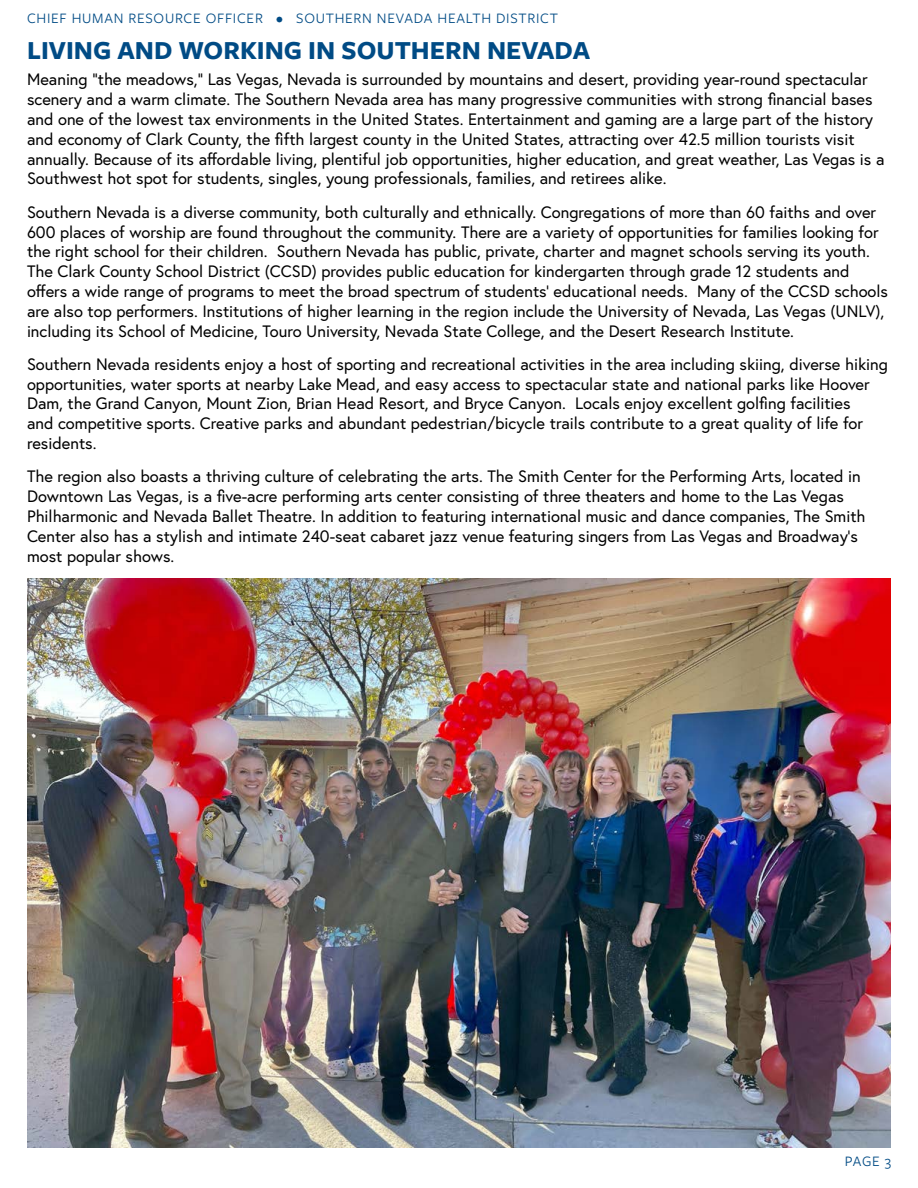
<style>
.page{position:relative;width:918px;height:1188px;background:#fff}
.page>*{position:absolute;margin:0;border:0;box-sizing:border-box;transform-origin:0 0}
.t1{font:700 27px "Freight Sans Pro";color:#004b85}
.t2{font:16.5px/19.8px "Europa";color:#000}
.t3{font:15px "Freight Sans Pro";letter-spacing:.05em;color:#004b85}
</style>
<div class="page">
<img style="left:27px;top:579px;width:864px;height:569px">
<p class="t3" style="left:27px;top:8px;width:532px">CHIEF HUMAN RESOURCE OFFICER • SOUTHERN NEVADA HEALTH DISTRICT</p>
<h1 class="t1" style="left:27px;top:31px;width:565px">LIVING AND WORKING IN SOUTHERN NEVADA</h1>
<p class="t2" style="left:27px;top:69px;width:859px">Meaning “the meadows,” Las Vegas, Nevada is surrounded by mountains and desert, providing year-round spectacular scenery and a warm climate. The Southern Nevada area has many progressive communities with strong financial bases and one of the lowest tax environments in the United States. Entertainment and gaming are a large part of the history and economy of Clark County, the fifth largest county in the United States, attracting over 42.5 million tourists visit annually. Because of its affordable living, plentiful job opportunities, higher education, and great weather, Las Vegas is a Southwest hot spot for students, singles, young professionals, families, and retirees alike.</p>
<p class="t2" style="left:27px;top:202px;width:863px">Southern Nevada is a diverse community, both culturally and ethnically. Congregations of more than 60 faiths and over 600 places of worship are found throughout the community. There are a variety of opportunities for families looking for the right school for their children. Southern Nevada has public, private, charter and magnet schools serving its youth.<br>The Clark County School District (CCSD) provides public education for kindergarten through grade 12 students and offers a wide range of programs to meet the broad spectrum of students’ educational needs. Many of the CCSD schools are also top performers. Institutions of higher learning in the region include the University of Nevada, Las Vegas (UNLV), including its School of Medicine, Touro University, Nevada State College, and the Desert Research Institute.</p>
<p class="t2" style="left:27px;top:354px;width:862px">Southern Nevada residents enjoy a host of sporting and recreational activities in the area including skiing, diverse hiking opportunities, water sports at nearby Lake Mead, and easy access to spectacular state and national parks like Hoover Dam, the Grand Canyon, Mount Zion, Brian Head Resort, and Bryce Canyon. Locals enjoy excellent golfing facilities<br>and competitive sports. Creative parks and abundant pedestrian/bicycle trails contribute to a great quality of life for residents.</p>
<p class="t2" style="left:27px;top:466px;width:840px">The region also boasts a thriving culture of celebrating the arts. The Smith Center for the Performing Arts, located in Downtown Las Vegas, is a five-acre performing arts center consisting of three theaters and home to the Las Vegas Philharmonic and Nevada Ballet Theatre. In addition to featuring international music and dance companies, The Smith Center also has a stylish and intimate 240-seat cabaret jazz venue featuring singers from Las Vegas and Broadway’s most popular shows.</p>
<p class="t3" style="left:845px;top:1151px;width:48px">PAGE 3</p>
</div>
